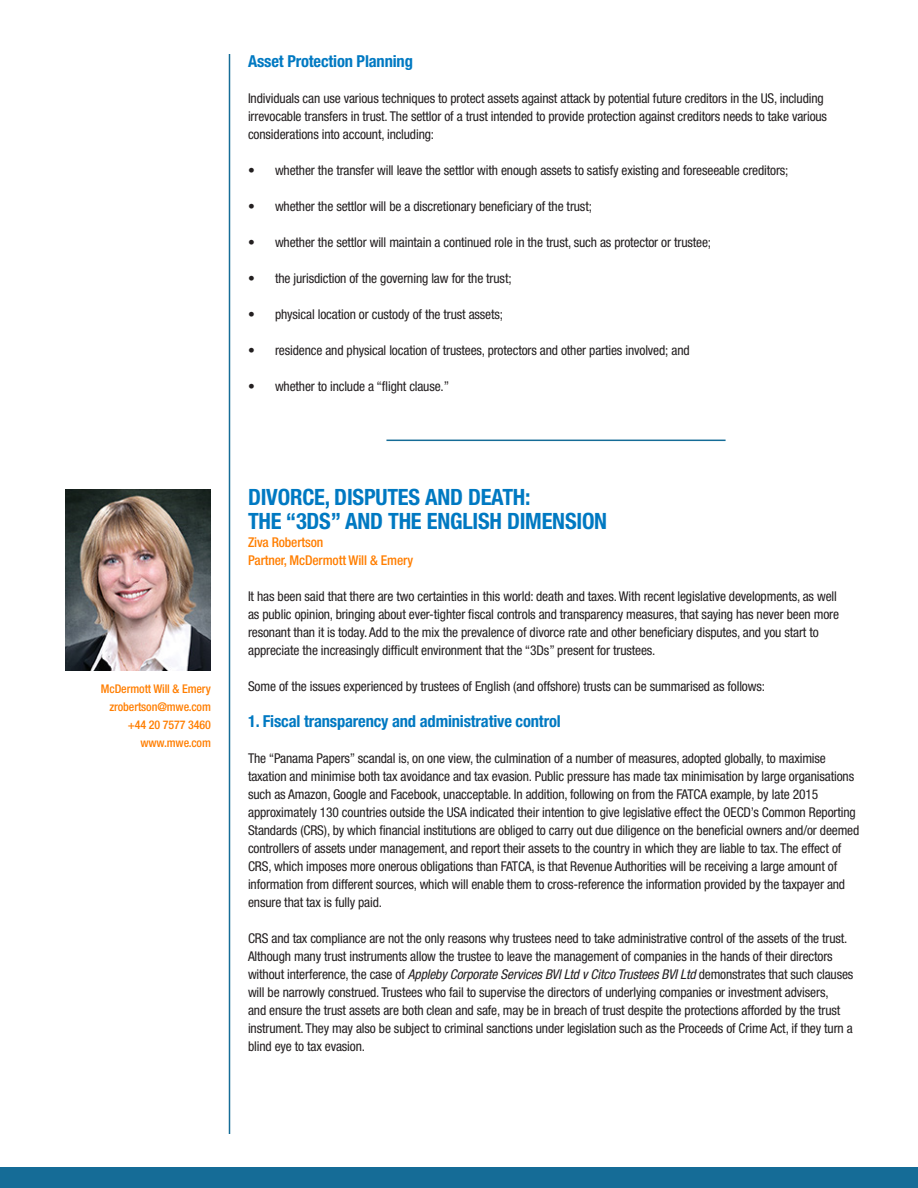
<style>
.page{position:relative;width:918px;height:1188px;background:#fff}
.page>*{position:absolute;margin:0;border:0;box-sizing:border-box;transform-origin:0 0}
.t1{font:700 condensed 22.5px/24px "Helvetica Neue";letter-spacing:-.01em;color:#0079c2}
.t2{font:700 condensed 16.5px "Helvetica Neue";letter-spacing:-.01em;color:#0079c2}
.t3{font:condensed 13.5px/18px "Helvetica Neue";letter-spacing:-.01em;color:#231f20}
.t4{font:500 condensed 13.5px/18px "Helvetica Neue";letter-spacing:-.01em;color:#ff7e00}
.t5{font:500 condensed 12px/18px "Helvetica Neue";letter-spacing:-.01em;color:#ff7e00;text-align:right}
.s1{font-style:italic}
</style>
<div class="page">
<div style="left:0;top:1167px;width:918px;height:21px;background:#156c97"></div>
<hr style="left:229px;top:54px;width:1px;height:1080px;background:#156c97">
<hr style="left:386px;top:440px;width:340px;height:1px;background:#156c97">
<img style="left:65px;top:489px;width:146px;height:181px">
<p class="t2" style="left:248px;top:51px;width:166px">Asset Protection Planning</p>
<p class="t3" style="left:248px;top:89px;width:581px">Individuals can use various techniques to protect assets against attack by potential future creditors in the US, including irrevocable transfers in trust. The settlor of a trust intended to provide protection against creditors needs to take various considerations into account, including:</p>
<p class="t3" style="left:248px;top:161px;width:542px">• whether the transfer will leave the settlor with enough assets to satisfy existing and foreseeable creditors;</p>
<p class="t3" style="left:248px;top:197px;width:345px">• whether the settlor will be a discretionary beneficiary of the trust;</p>
<p class="t3" style="left:248px;top:233px;width:465px">• whether the settlor will maintain a continued role in the trust, such as protector or trustee;</p>
<p class="t3" style="left:248px;top:269px;width:265px">• the jurisdiction of the governing law for the trust;</p>
<p class="t3" style="left:248px;top:305px;width:257px">• physical location or custody of the trust assets;</p>
<p class="t3" style="left:248px;top:341px;width:443px">• residence and physical location of trustees, protectors and other parties involved; and</p>
<p class="t3" style="left:248px;top:377px;width:203px">• whether to include a “flight clause.”</p>
<p class="t5" style="left:101px;top:680px;width:111px">McDermott Will &amp; Emery zrobertson@mwe.com +44 20 7577 3460 www.mwe.com</p>
<h1 class="t1" style="left:248px;top:485px;width:361px">DIVORCE, DISPUTES AND DEATH:<br>THE “3DS” AND THE ENGLISH DIMENSION</h1>
<p class="t4" style="left:248px;top:533px;width:167px">Ziva Robertson<br>Partner, McDermott Will &amp; Emery</p>
<p class="t3" style="left:248px;top:587px;width:593px">It has been said that there are two certainties in this world: death and taxes. With recent legislative developments, as well as public opinion, bringing about ever-tighter fiscal controls and transparency measures, that saying has never been more resonant than it is today. Add to the mix the prevalence of divorce rate and other beneficiary disputes, and you start to appreciate the increasingly difficult environment that the “3Ds” present for trustees.</p>
<p class="t3" style="left:248px;top:677px;width:519px">Some of the issues experienced by trustees of English (and offshore) trusts can be summarised as follows:</p>
<p class="t2" style="left:248px;top:711px;width:314px">1. Fiscal transparency and administrative control</p>
<p class="t3" style="left:248px;top:749px;width:613px">The “Panama Papers” scandal is, on one view, the culmination of a number of measures, adopted globally, to maximise taxation and minimise both tax avoidance and tax evasion. Public pressure has made tax minimisation by large organisations such as Amazon, Google and Facebook, unacceptable. In addition, following on from the FATCA example, by late 2015 approximately 130 countries outside the USA indicated their intention to give legislative effect the OECD’s Common Reporting Standards (CRS), by which financial institutions are obliged to carry out due diligence on the beneficial owners and/or deemed controllers of assets under management, and report their assets to the country in which they are liable to tax. The effect of CRS, which imposes more onerous obligations than FATCA, is that Revenue Authorities will be receiving a large amount of information from different sources, which will enable them to cross-reference the information provided by the taxpayer and ensure that tax is fully paid.</p>
<p class="t3" style="left:248px;top:929px;width:607px">CRS and tax compliance are not the only reasons why trustees need to take administrative control of the assets of the trust.<br>Although many trust instruments allow the trustee to leave the management of companies in the hands of their directors without interference, the case of <span class="s1">Appleby Corporate Services BVI Ltd v Citco Trustees BVI Ltd</span> demonstrates that such clauses will be narrowly construed. Trustees who fail to supervise the directors of underlying companies or investment advisers,<br>and ensure the trust assets are both clean and safe, may be in breach of trust despite the protections afforded by the trust instrument. They may also be subject to criminal sanctions under legislation such as the Proceeds of Crime Act, if they turn a blind eye to tax evasion.</p>
</div>
